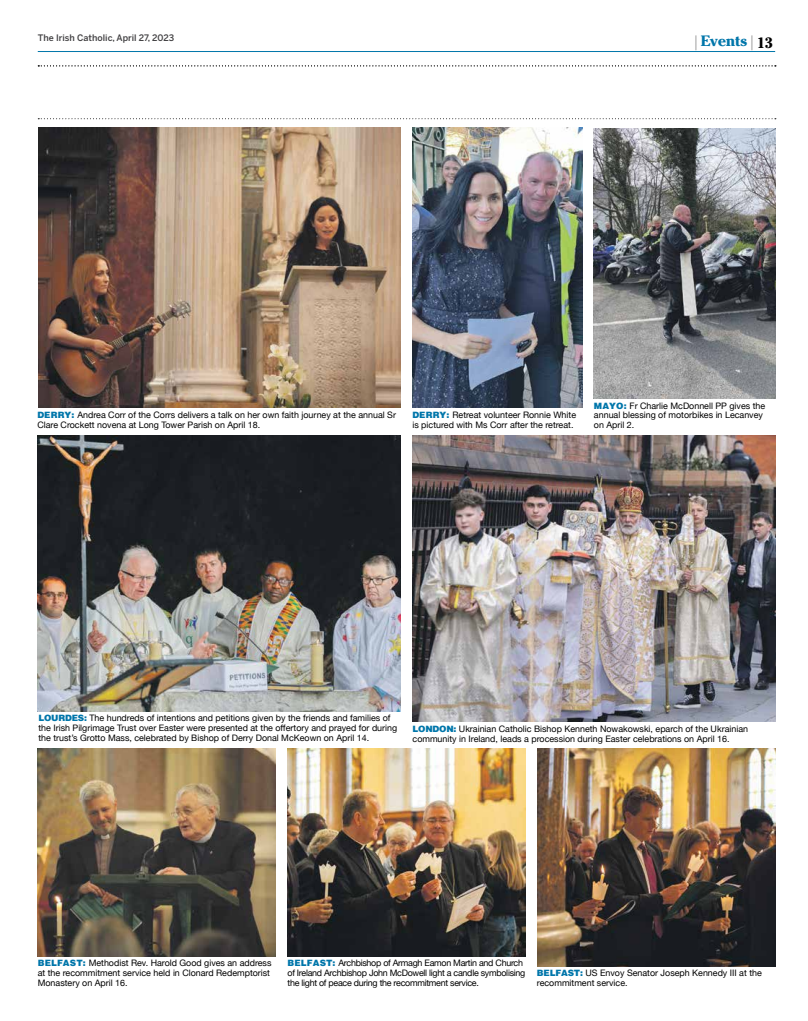
<style>
.page{position:relative;width:808px;height:1021px;background:#fff}
.page>*{position:absolute;margin:0;border:0;box-sizing:border-box;transform-origin:0 0}
.t1{font:700 expanded 15.8px "Criterion URWTOT";letter-spacing:-.01em;color:#0076aa}
.t2{font:8.9px/9.9px "Helvetica Neue";color:#000}
.t3{font:8.9px/9.9px "Helvetica Neue";letter-spacing:-.03em;color:#000}
.t4{font:500 8.9px "Benton Sans";color:#414042}
.s1{font-family:"Helvetica LT";font-weight:400;font-stretch:normal;font-size:14.8px;color:#000}
.s2{font-family:"Helvetica LT";font-weight:400;font-stretch:normal;color:#fff}
.s3{color:#000}
.s4{font-family:"Helvetica";font-weight:900;color:#0076aa}
</style>
<div class="page">
<hr style="left:38px;top:51px;width:737px;height:1px;background:#0076aa">
<svg style="left:38px;top:65px;width:738px;height:1px"></svg>
<img style="left:38px;top:748px;width:238px;height:208px">
<img style="left:37px;top:435px;width:363px;height:276px">
<img style="left:413px;top:128px;width:169px;height:280px">
<img style="left:38px;top:128px;width:362px;height:280px">
<svg style="left:38px;top:118px;width:738px;height:1px"></svg>
<img style="left:287px;top:748px;width:238px;height:208px">
<img style="left:537px;top:749px;width:238px;height:217px">
<img style="left:412px;top:435px;width:363px;height:286px">
<img style="left:594px;top:129px;width:181px;height:269px">
<p class="t4" style="left:38px;top:33px;width:138px">The Irish Catholic, April 27, 2023</p>
<h1 class="t1" style="left:695px;top:32px;width:79px"><span class="s1">|</span> Events <span class="s1">|</span><span class="s2">|</span><span class="s3">13</span></h1>
<p class="t2" style="left:37px;top:410px;width:360px"><span class="s4">DERRY:</span> Andrea Corr of the Corrs delivers a talk on her own faith journey at the annual Sr<br>Clare Crockett novena at Long Tower Parish on April 18.</p>
<p class="t2" style="left:412px;top:410px;width:165px"><span class="s4">DERRY:</span> Retreat volunteer Ronnie White is pictured with Ms Corr after the retreat.</p>
<p class="t2" style="left:594px;top:401px;width:173px"><span class="s4">MAYO:</span> Fr Charlie McDonnell PP gives the annual blessing of motorbikes in Lecanvey on April 2.</p>
<p class="t2" style="left:38px;top:713px;width:360px"><span class="s4">LOURDES:</span> The hundreds of intentions and petitions given by the friends and families of the Irish Pilgrimage Trust over Easter were presented at the offertory and prayed for during the trust’s Grotto Mass, celebrated by Bishop of Derry Donal McKeown on April 14.</p>
<p class="t2" style="left:413px;top:724px;width:337px"><span class="s4">LONDON:</span> Ukrainian Catholic Bishop Kenneth Nowakowski, eparch of the Ukrainian community in Ireland, leads a procession during Easter celebrations on April 16.</p>
<p class="t2" style="left:38px;top:958px;width:235px"><span class="s4">BELFAST:</span> Methodist Rev. Harold Good gives an address at the recommitment service held in Clonard Redemptorist<br>Monastery on April 16.</p>
<p class="t3" style="left:287px;top:958px;width:239px"><span class="s4">BELFAST:</span> Archbishop of Armagh Eamon Martin and Church of Ireland Archbishop John McDowell light a candle symbolising the light of peace during the recommitment service.</p>
<p class="t2" style="left:537px;top:968px;width:226px"><span class="s4">BELFAST:</span> US Envoy Senator Joseph Kennedy III at the recommitment service.</p>
</div>
